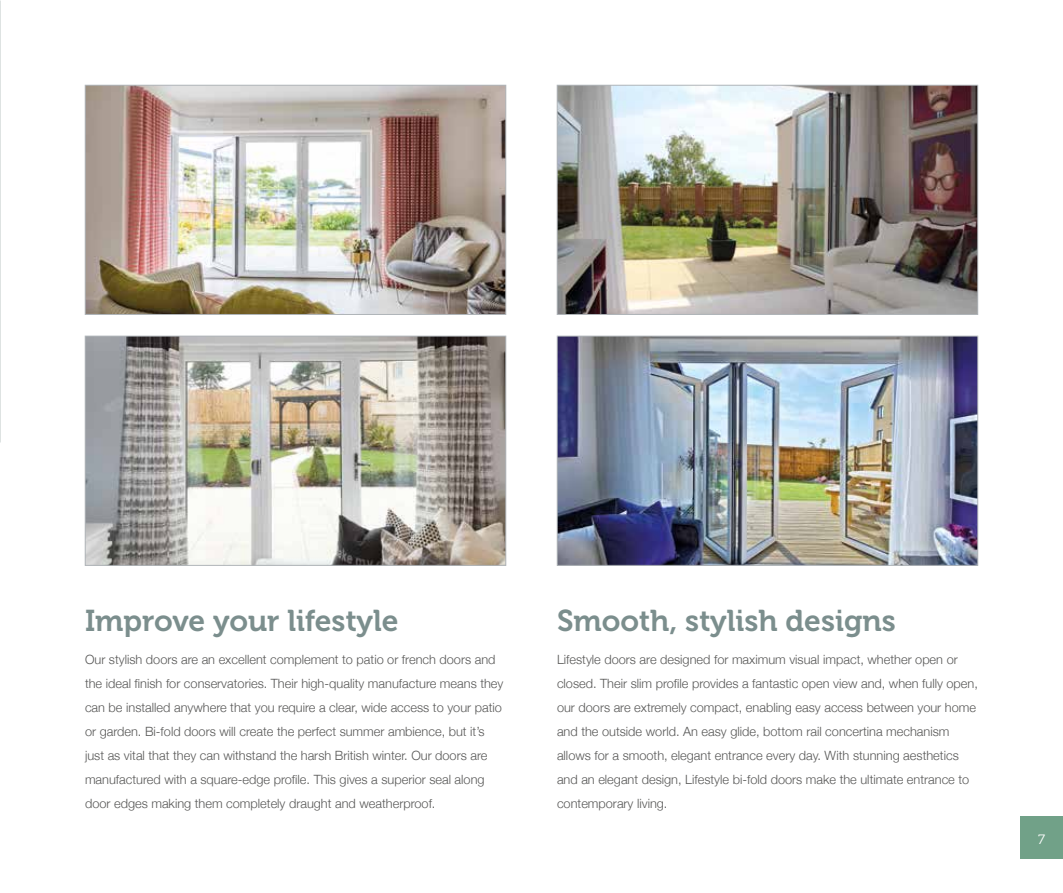
<style>
.page{position:relative;width:1063px;height:893px;background:#fff}
.page>*{position:absolute;margin:0;border:0;box-sizing:border-box;transform-origin:0 0}
.t1{font:30px "Museo 700";color:#7b8e8d}
.t2{font:13.5px "Museo 300";color:#fff}
.t3{font:300 12.75px/24px "Helvetica Neue";color:#575756}
</style>
<div class="page">
<div style="left:1020px;top:816px;width:43px;height:43px;background:#71a188"></div>
<img style="left:87px;top:87px;width:417px;height:226px">
<div style="left:85px;top:85px;width:421px;height:230px;border:1px solid #b0b5b9"></div>
<img style="left:559px;top:338px;width:417px;height:226px">
<div style="left:557px;top:336px;width:421px;height:230px;border:1px solid #b0b5b9"></div>
<img style="left:559px;top:87px;width:417px;height:226px">
<div style="left:557px;top:85px;width:421px;height:230px;border:1px solid #b0b5b9"></div>
<img style="left:87px;top:338px;width:417px;height:226px">
<div style="left:85px;top:336px;width:421px;height:230px;border:1px solid #b0b5b9"></div>
<h1 class="t1" style="left:85px;top:604px;width:315px">Improve your lifestyle</h1>
<p class="t3" style="left:85px;top:646px;width:420px">Our stylish doors are an excellent complement to patio or french doors and the ideal finish for conservatories. Their high-quality manufacture means they can be installed anywhere that you require a clear, wide access to your patio or garden. Bi-fold doors will create the perfect summer ambience, but it’s just as vital that they can withstand the harsh British winter. Our doors are manufactured with a square-edge profile. This gives a superior seal along door edges making them completely draught and weatherproof.</p>
<h1 class="t1" style="left:557px;top:604px;width:340px">Smooth, stylish designs</h1>
<p class="t3" style="left:557px;top:646px;width:422px">Lifestyle doors are designed for maximum visual impact, whether open or closed. Their slim profile provides a fantastic open view and, when fully open, our doors are extremely compact, enabling easy access between your home and the outside world. An easy glide, bottom rail concertina mechanism allows for a smooth, elegant entrance every day. With stunning aesthetics and an elegant design, Lifestyle bi-fold doors make the ultimate entrance to contemporary living.</p>
<p class="t2" style="left:1038px;top:832px;width:8px">7</p>
</div>
